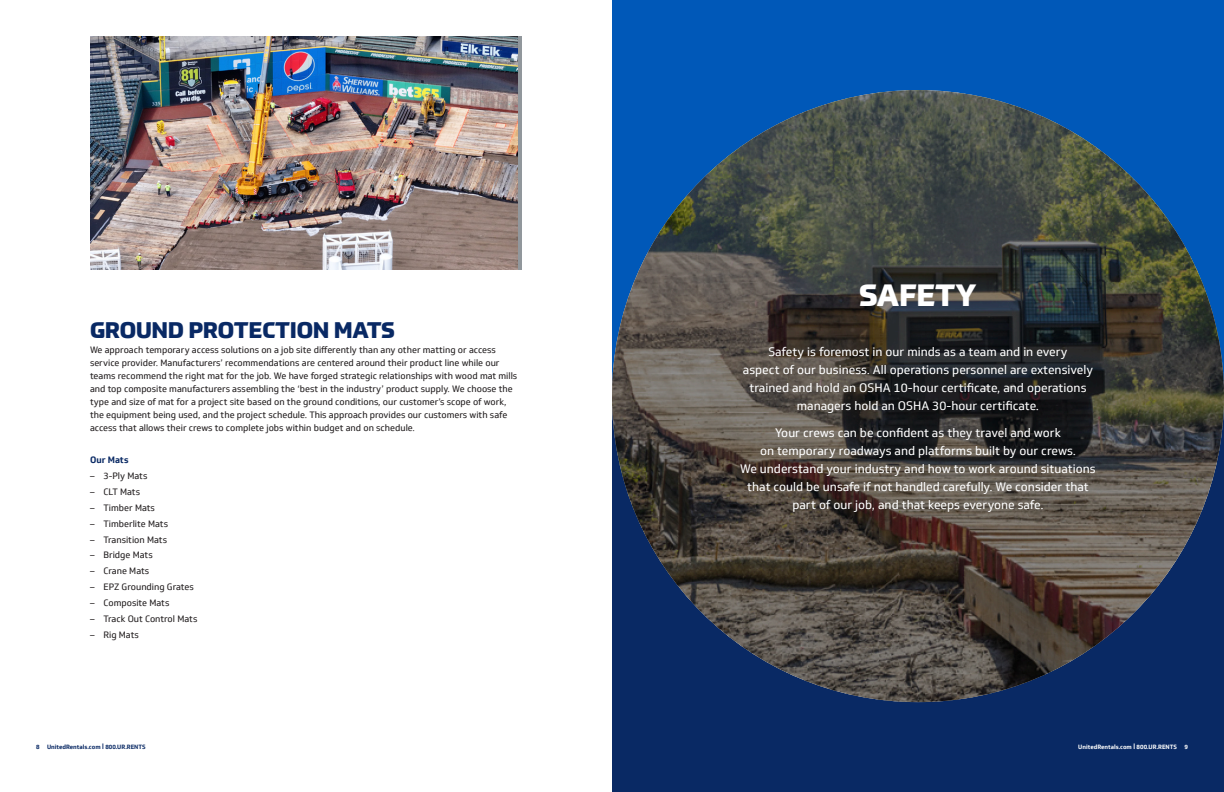
<style>
.page{position:relative;width:1224px;height:792px;background:#fff}
.page>*{position:absolute;margin:0;border:0;box-sizing:border-box;transform-origin:0 0}
.Subhead{font:800 30px "Prometo";color:#fff}
.t1{font:800 22px "Prometo";color:#092964}
.Body_Copy{font:12px/18px "Soleto";color:#fff;text-align:center}
.t2{font:9px/13px "Soleto";color:#231f20}
.t3{font:700 9px "Soleto";color:#092964}
.t4{font:700 6px "Soleto";color:#092964}
.t5{font:700 6px "Soleto";color:#fff}
</style>
<div class="page">
<div style="left:612px;top:0;width:612px;height:792px;background:#092964"></div>
<div style="left:612px;top:0;width:612px;height:379px;background:#0058b8"></div>
<svg style="left:612px;top:90px;width:612px;height:612px;background:#48453e"></svg>
<img style="left:90px;top:36px;width:428px;height:234px">
<p class="t1" style="left:90px;top:316px;width:306px">GROUND PROTECTION MATS</p>
<p class="t2" style="left:90px;top:344px;width:429px">We approach temporary access solutions on a job site differently than any other matting or access service provider. Manufacturers’ recommendations are centered around their product line while our teams recommend the right mat for the job. We have forged strategic relationships with wood mat mills and top composite manufacturers assembling the ‘best in the industry’ product supply. We choose the type and size of mat for a project site based on the ground conditions, our customer’s scope of work, the equipment being used, and the project schedule. This approach provides our customers with safe access that allows their crews to complete jobs within budget and on schedule.</p>
<p class="t3" style="left:90px;top:454px;width:40px">Our Mats</p>
<p class="t2" style="left:90px;top:469px;width:59px">– 3-Ply Mats</p>
<p class="t2" style="left:90px;top:485px;width:52px">– CLT Mats</p>
<p class="t2" style="left:90px;top:501px;width:67px">– Timber Mats</p>
<p class="t2" style="left:90px;top:517px;width:80px">– Timberlite Mats</p>
<p class="t2" style="left:90px;top:533px;width:79px">– Transition Mats</p>
<p class="t2" style="left:90px;top:549px;width:64px">– Bridge Mats</p>
<p class="t2" style="left:90px;top:565px;width:61px">– Crane Mats</p>
<p class="t2" style="left:90px;top:581px;width:105px">– EPZ Grounding Grates</p>
<p class="t2" style="left:90px;top:596px;width:81px">– Composite Mats</p>
<p class="t2" style="left:90px;top:612px;width:109px">– Track Out Control Mats</p>
<p class="t2" style="left:90px;top:628px;width:50px">– Rig Mats</p>
<p class="Subhead" style="left:859px;top:276px;width:119px">SAFETY</p>
<p class="Body_Copy" style="left:743px;top:343px;width:352px">Safety is foremost in our minds as a team and in every<br>aspect of our business. All operations personnel are extensively trained and hold an OSHA 10-hour certificate, and operations managers hold an OSHA 30-hour certificate.</p>
<p class="Body_Copy" style="left:740px;top:424px;width:357px">Your crews can be confident as they travel and work<br>on temporary roadways and platforms built by our crews.<br>We understand your industry and how to work around situations that could be unsafe if not handled carefully. We consider that part of our job, and that keeps everyone safe.</p>
<p class="t4" style="left:36px;top:743px;width:5px">8</p>
<p class="t4" style="left:47px;top:743px;width:100px">UnitedRentals.com | 800.UR.RENTS</p>
<p class="t5" style="left:1078px;top:743px;width:100px">UnitedRentals.com | 800.UR.RENTS</p>
<p class="t5" style="left:1184px;top:743px;width:5px">9</p>
</div>
